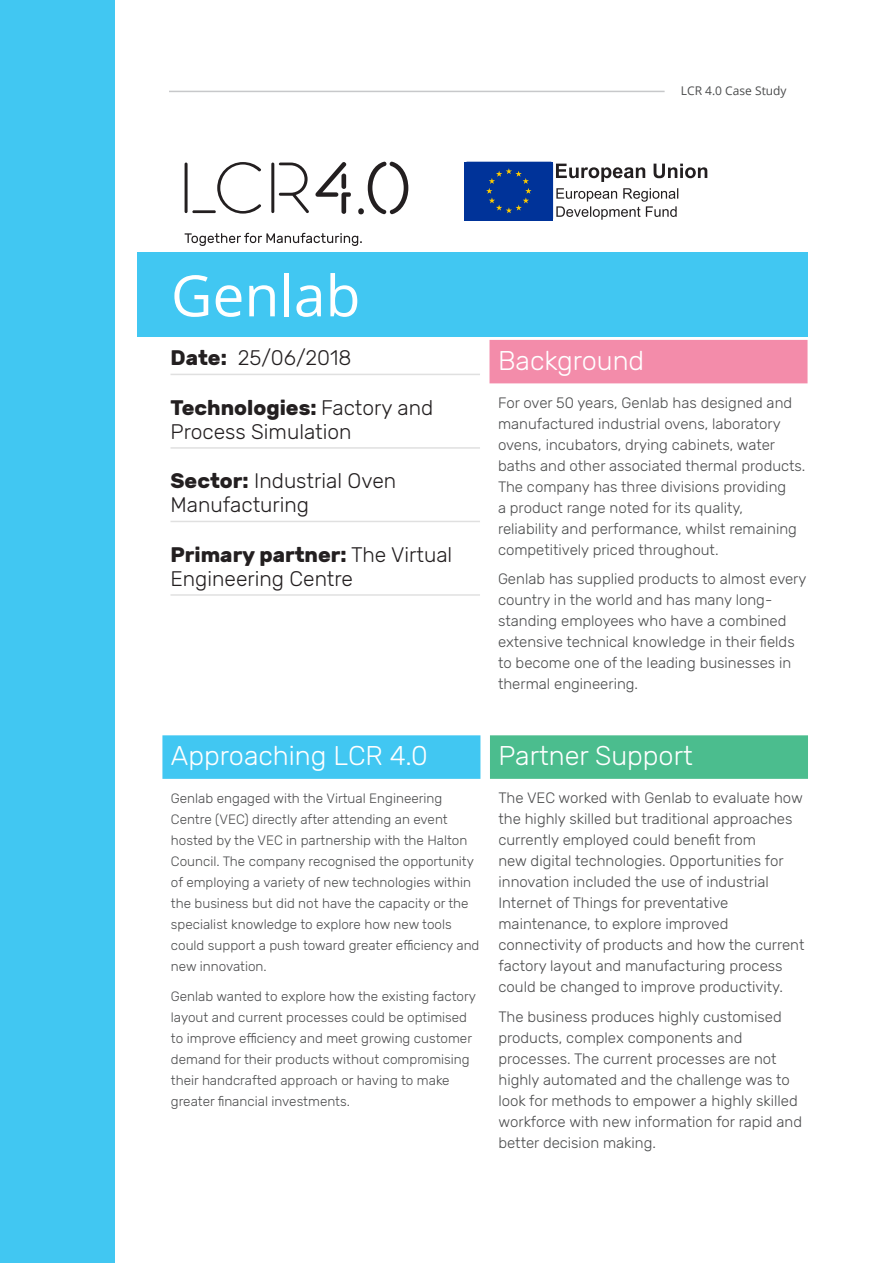
<style>
.page{position:relative;width:893px;height:1263px;background:#fff}
.page>*{position:absolute;margin:0;border:0;box-sizing:border-box;transform-origin:0 0}
.Main_Headings{font:57px "Open Sans";color:#fff}
.Sub_headings_Blue_Ba{font:300 27px "Rubik";color:#fff}
.Sub_headings_Green_B{font:300 27px "Rubik";color:#fff}
.Sub_headings_Pink_Ba{font:300 27px "Rubik";color:#fff}
.Data_Type{font:300 21px/24px "Rubik";color:#231f20}
.Body_text{font:300 15px/21px "Rubik";color:#4b4c4d}
.Body_text-2{font:300 13.5px/21px "Rubik";color:#4b4c4d}
.t1{font:12px "Open Sans";color:#4b4c4d}
.s1{font-weight:700}
</style>
<div class="page">
<hr style="left:169px;top:91px;width:496px;height:1px;background:#c7c8ca">
<div style="left:0;top:0;width:115px;height:1263px;background:#41c7f2"></div>
<div style="left:137px;top:252px;width:670px;height:85px;background:#41c7f2"></div>
<div style="left:162px;top:735px;width:318px;height:44px;background:#41c7f2"></div>
<div style="left:490px;top:735px;width:318px;height:44px;background:#4bbd8e"></div>
<hr style="left:170px;top:374px;width:310px;height:1px;background:#e0e0e0">
<hr style="left:170px;top:447px;width:310px;height:2px;background:#e0e0e0">
<hr style="left:170px;top:521px;width:310px;height:1px;background:#e0e0e0">
<hr style="left:170px;top:594px;width:310px;height:2px;background:#e0e0e0">
<div style="left:489px;top:340px;width:318px;height:43px;background:#f38caa"></div>
<svg style="left:185px;top:162px;width:223px;height:52px"></svg>
<svg style="left:185px;top:233px;width:177px;height:13px"></svg>
<svg style="left:556px;top:164px;width:151px;height:18px"></svg>
<svg style="left:556px;top:188px;width:122px;height:32px"></svg>
<div style="left:465px;top:162px;width:88px;height:58px;background:#039"></div>
<svg style="left:486px;top:168px;width:46px;height:45px"></svg>
<p class="t1" style="left:681px;top:82px;width:107px">LCR 4.0 Case Study</p>
<p class="Main_Headings" style="left:171px;top:257px;width:191px">Genlab</p>
<p class="Data_Type" style="left:170px;top:346px;width:182px"><span class="s1">Date:</span> 25/06/2018</p>
<p class="Data_Type" style="left:170px;top:396px;width:264px"><span class="s1">Technologies:</span> Factory and<br>Process Simulation</p>
<p class="Data_Type" style="left:170px;top:469px;width:227px"><span class="s1">Sector:</span> Industrial Oven<br>Manufacturing</p>
<p class="Data_Type" style="left:170px;top:543px;width:283px"><span class="s1">Primary partner:</span> The Virtual<br>Engineering Centre</p>
<p class="Sub_headings_Pink_Ba" style="left:498px;top:345px;width:148px">Background</p>
<p class="Body_text" style="left:498px;top:392px;width:309px">For over 50 years, Genlab has designed and manufactured industrial ovens, laboratory ovens, incubators, drying cabinets, water baths and other associated thermal products.<br>The company has three divisions providing<br>a product range noted for its quality, reliability and performance, whilst remaining competitively priced throughout.</p>
<p class="Body_text" style="left:498px;top:569px;width:310px">Genlab has supplied products to almost every country in the world and has many long&shy;standing employees who have a combined extensive technical knowledge in their fields to become one of the leading businesses in thermal engineering.</p>
<p class="Sub_headings_Blue_Ba" style="left:171px;top:741px;width:258px">Approaching LCR 4.0</p>
<p class="Body_text-2" style="left:171px;top:788px;width:310px">Genlab engaged with the Virtual Engineering Centre (VEC) directly after attending an event hosted by the VEC in partnership with the Halton Council. The company recognised the opportunity of employing a variety of new technologies within the business but did not have the capacity or the specialist knowledge to explore how new tools could support a push toward greater efficiency and new innovation.</p>
<p class="Body_text-2" style="left:171px;top:986px;width:307px">Genlab wanted to explore how the existing factory layout and current processes could be optimised to improve efficiency and meet growing customer demand for their products without compromising their handcrafted approach or having to make greater financial investments.</p>
<p class="Sub_headings_Green_B" style="left:498px;top:741px;width:196px">Partner Support</p>
<p class="Body_text" style="left:498px;top:788px;width:307px">The VEC worked with Genlab to evaluate how the highly skilled but traditional approaches currently employed could benefit from<br>new digital technologies. Opportunities for innovation included the use of industrial Internet of Things for preventative maintenance, to explore improved connectivity of products and how the current factory layout and manufacturing process could be changed to improve productivity.</p>
<p class="Body_text" style="left:498px;top:1006px;width:305px">The business produces highly customised products, complex components and processes. The current processes are not highly automated and the challenge was to look for methods to empower a highly skilled workforce with new information for rapid and better decision making.</p>
</div>
